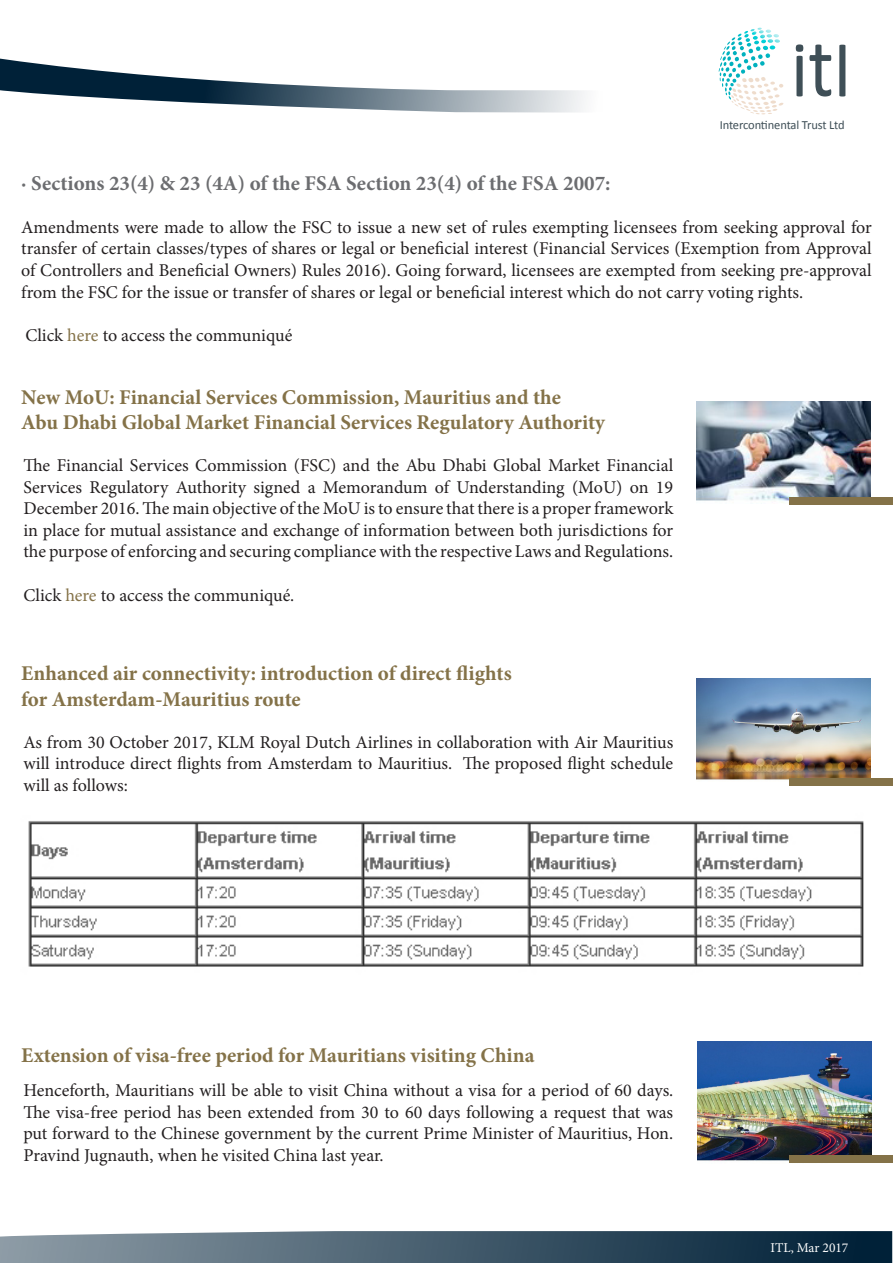
<style>
.page{position:relative;width:893px;height:1263px;background:#fff}
.page>*{position:absolute;margin:0;border:0;box-sizing:border-box;transform-origin:0 0}
.t1{font:700 21px "Minion Pro";color:#847248}
.t2{font:700 21px "Minion Pro";color:#6c6d70}
.t3{font:18px/21.6px "Minion Pro";color:#231f20;text-align:justify}
.t4{font:13.5px "Minion Pro";color:#fff}
.t5{font:12.45px "Calibri";letter-spacing:-.02em;color:#3f4f57}
.s1{color:#847248}
</style>
<div class="page">
<svg style="left:0;top:59px;width:585px;height:54px"></svg>
<svg style="left:0;top:1231px;width:892px;height:32px"></svg>
<img style="left:697px;top:402px;width:174px;height:101px">
<div style="left:789px;top:498px;width:104px;height:7px;background:#847248"></div>
<img style="left:697px;top:679px;width:174px;height:101px">
<div style="left:789px;top:779px;width:104px;height:7px;background:#847248"></div>
<img style="left:28px;top:821px;width:836px;height:146px">
<img style="left:698px;top:1042px;width:174px;height:119px">
<div style="left:789px;top:1156px;width:104px;height:7px;background:#847248"></div>
<svg style="left:839px;top:45px;width:6px;height:52px"></svg>
<svg style="left:796px;top:44px;width:7px;height:52px"></svg>
<svg style="left:809px;top:45px;width:22px;height:52px"></svg>
<svg style="left:719px;top:28px;width:64px;height:86px"></svg>
<p class="t5" style="left:720px;top:117px;width:126px">Intercontinental Trust Ltd</p>
<p class="t2" style="left:21px;top:168px;width:591px">· Sections 23(4) &amp; 23 (4A) of the FSA Section 23(4) of the FSA 2007:</p>
<p class="t3" style="left:21px;top:216px;width:852px">Amendments were made to allow the FSC to issue a new set of rules exempting licensees from seeking approval for transfer of certain classes/types of shares or legal or beneficial interest (Financial Services (Exemption from Approval of Controllers and Beneficial Owners) Rules 2016). Going forward, licensees are exempted from seeking pre-approval from the FSC for the issue or transfer of shares or legal or beneficial interest which do not carry voting rights.</p>
<p class="t3" style="left:25px;top:324px;width:269px">Click <span class="s1">here</span> to access the communiqué</p>
<p class="t1" style="left:21px;top:382px;width:541px">New MoU: Financial Services Commission, Mauritius and the</p>
<p class="t1" style="left:21px;top:407px;width:585px">Abu Dhabi Global Market Financial Services Regulatory Authority</p>
<p class="t3" style="left:23px;top:454px;width:651px">The Financial Services Commission (FSC) and the Abu Dhabi Global Market Financial Services Regulatory Authority signed a Memorandum of Understanding (MoU) on 19<br>December 2016. The main objective of the MoU is to ensure that there is a proper framework in place for mutual assistance and exchange of information between both jurisdictions for the purpose of enforcing and securing compliance with the respective Laws and Regulations.</p>
<p class="t3" style="left:23px;top:584px;width:273px">Click <span class="s1">here</span> to access the communiqué.</p>
<p class="t1" style="left:21px;top:659px;width:492px">Enhanced air connectivity: introduction of direct flights</p>
<p class="t1" style="left:21px;top:684px;width:281px">for Amsterdam-Mauritius route</p>
<p class="t3" style="left:23px;top:731px;width:651px">As from 30 October 2017, KLM Royal Dutch Airlines in collaboration with Air Mauritius will introduce direct flights from Amsterdam to Mauritius. The proposed flight schedule will as follows:</p>
<p class="t1" style="left:21px;top:1040px;width:515px">Extension of visa-free period for Mauritians visiting China</p>
<p class="t3" style="left:23px;top:1079px;width:651px">Henceforth, Mauritians will be able to visit China without a visa for a period of 60 days.<br>The visa-free period has been extended from 30 to 60 days following a request that was put forward to the Chinese government by the current Prime Minister of Mauritius, Hon.<br>Pravind Jugnauth, when he visited China last year.</p>
<p class="t4" style="left:770px;top:1238px;width:79px">ITL, Mar 2017</p>
</div>
